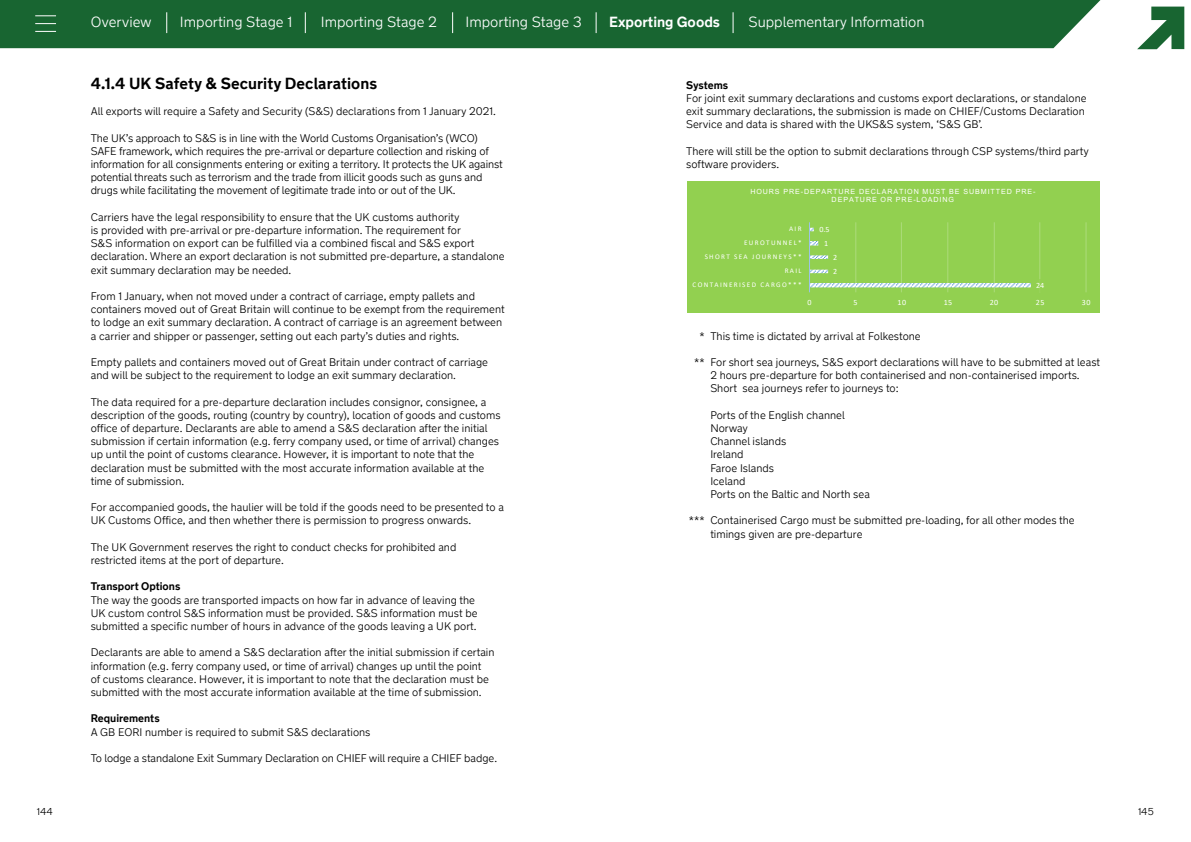
<style>
.page{position:relative;width:1191px;height:842px;background:#fff}
.page>*{position:absolute;margin:0;border:0;box-sizing:border-box;transform-origin:0 0}
.t1{font:700 16px "New Transport";letter-spacing:.005em;color:#000}
.t2{font:300 14.7px "New Transport";color:#fff}
.t3{font:700 14.7px "New Transport";color:#fff}
.t4{font:300 11px/13.2px "New Transport";color:#000}
.t5{font:700 11px "New Transport";color:#000}
.t6{font:300 10px "New Transport";color:#000}
.t7{font:8px "Calibri";letter-spacing:.05em;color:#fff}
.t8{font:7.1px/8.1px "Arial";letter-spacing:.125em;color:#fff;text-align:center}
.t9{font:7.1px "Calibri";letter-spacing:.19em;color:#fff}
</style>
<div class="page">
<div style="left:0;top:0;width:1101px;height:48px;background:#186531"></div>
<svg style="left:1137px;top:7px;width:47px;height:42px"></svg>
<svg style="left:166px;top:12px;width:1px;height:21px"></svg>
<svg style="left:305px;top:12px;width:1px;height:21px"></svg>
<svg style="left:452px;top:12px;width:1px;height:21px"></svg>
<svg style="left:595px;top:12px;width:1px;height:21px"></svg>
<svg style="left:732px;top:12px;width:1px;height:21px"></svg>
<svg style="left:35px;top:15px;width:21px;height:1px"></svg>
<svg style="left:35px;top:23px;width:21px;height:1px"></svg>
<svg style="left:35px;top:31px;width:21px;height:1px"></svg>
<div style="left:686px;top:182px;width:413px;height:131px;background:#92d050"></div>
<hr style="left:855px;top:222px;width:1px;height:70px;background:#fff;opacity:.25">
<hr style="left:901px;top:222px;width:1px;height:70px;background:#fff;opacity:.25">
<hr style="left:947px;top:222px;width:1px;height:70px;background:#fff;opacity:.25">
<hr style="left:994px;top:222px;width:1px;height:70px;background:#fff;opacity:.25">
<hr style="left:1039px;top:222px;width:1px;height:70px;background:#a4d76d">
<hr style="left:1085px;top:222px;width:1px;height:70px;background:#9ed563">
<svg style="left:810px;top:228px;width:221px;height:59px"></svg>
<hr style="left:809px;top:222px;width:1px;height:70px;background:#9dc3e6">
<div style="left:1033px;top:279px;width:14px;height:13px;background:#92d050"></div>
<div style="left:830px;top:265px;width:10px;height:13px;background:#92d050"></div>
<div style="left:830px;top:251px;width:10px;height:13px;background:#92d050"></div>
<div style="left:821px;top:237px;width:10px;height:13px;background:#92d050"></div>
<div style="left:817px;top:223px;width:15px;height:13px;background:#92d050"></div>
<h2 class="t2" style="left:91px;top:13px;width:62px">Overview</h2>
<h2 class="t2" style="left:180px;top:13px;width:114px">Importing Stage 1</h2>
<h2 class="t2" style="left:321px;top:13px;width:118px">Importing Stage 2</h2>
<h2 class="t2" style="left:465px;top:13px;width:118px">Importing Stage 3</h2>
<h2 class="t3" style="left:609px;top:13px;width:112px">Exporting Goods</h2>
<h2 class="t2" style="left:748px;top:13px;width:178px">Supplementary Information</h2>
<h1 class="t1" style="left:91px;top:73px;width:288px">4.1.4 UK Safety &amp; Security Declarations</h1>
<p class="t4" style="left:91px;top:105px;width:406px">All exports will require a Safety and Security (S&amp;S) declarations from 1 January 2021.</p>
<p class="t4" style="left:91px;top:131px;width:413px">The UK’s approach to S&amp;S is in line with the World Customs Organisation’s (WCO)<br>SAFE framework, which requires the pre-arrival or departure collection and risking of information for all consignments entering or exiting a territory. It protects the UK against potential threats such as terrorism and the trade from illicit goods such as guns and drugs while facilitating the movement of legitimate trade into or out of the UK.</p>
<p class="t4" style="left:91px;top:210px;width:415px">Carriers have the legal responsibility to ensure that the UK customs authority<br>is provided with pre-arrival or pre-departure information. The requirement for<br>S&amp;S information on export can be fulfilled via a combined fiscal and S&amp;S export declaration. Where an export declaration is not submitted pre-departure, a standalone exit summary declaration may be needed.</p>
<p class="t4" style="left:91px;top:290px;width:415px">From 1 January, when not moved under a contract of carriage, empty pallets and containers moved out of Great Britain will continue to be exempt from the requirement to lodge an exit summary declaration. A contract of carriage is an agreement between a carrier and shipper or passenger, setting out each party’s duties and rights.</p>
<p class="t4" style="left:91px;top:356px;width:399px">Empty pallets and containers moved out of Great Britain under contract of carriage and will be subject to the requirement to lodge an exit summary declaration.</p>
<p class="t4" style="left:91px;top:395px;width:411px">The data required for a pre-departure declaration includes consignor, consignee, a description of the goods, routing (country by country), location of goods and customs office of departure. Declarants are able to amend a S&amp;S declaration after the initial submission if certain information (e.g. ferry company used, or time of arrival) changes up until the point of customs clearance. However, it is important to note that the declaration must be submitted with the most accurate information available at the time of submission.</p>
<p class="t4" style="left:91px;top:501px;width:415px">For accompanied goods, the haulier will be told if the goods need to be presented to a<br>UK Customs Office, and then whether there is permission to progress onwards.</p>
<p class="t4" style="left:91px;top:540px;width:367px">The UK Government reserves the right to conduct checks for prohibited and restricted items at the port of departure.</p>
<p class="t5" style="left:91px;top:580px;width:91px">Transport Options</p>
<p class="t4" style="left:91px;top:593px;width:388px">The way the goods are transported impacts on how far in advance of leaving the<br>UK custom control S&amp;S information must be provided. S&amp;S information must be submitted a specific number of hours in advance of the goods leaving a UK port.</p>
<p class="t4" style="left:91px;top:646px;width:405px">Declarants are able to amend a S&amp;S declaration after the initial submission if certain information (e.g. ferry company used, or time of arrival) changes up until the point<br>of customs clearance. However, it is important to note that the declaration must be submitted with the most accurate information available at the time of submission.</p>
<p class="t5" style="left:91px;top:712px;width:70px">Requirements</p>
<p class="t4" style="left:91px;top:725px;width:281px">A GB EORI number is required to submit S&amp;S declarations</p>
<p class="t4" style="left:91px;top:752px;width:408px">To lodge a standalone Exit Summary Declaration on CHIEF will require a CHIEF badge.</p>
<p class="t5" style="left:686px;top:78px;width:44px">Systems</p>
<p class="t4" style="left:686px;top:92px;width:402px">For joint exit summary declarations and customs export declarations, or standalone exit summary declarations, the submission is made on CHIEF/Customs Declaration<br>Service and data is shared with the UKS&amp;S system, ‘S&amp;S GB’.</p>
<p class="t4" style="left:686px;top:144px;width:404px">There will still be the option to submit declarations through CSP systems/third party software providers.</p>
<p class="t8" style="left:750px;top:187px;width:287px">HOURS PRE-DEPARTURE DECLARATION MUST BE SUBMITTED PRE-<br>DEPATURE OR PRE-LOADING</p>
<p class="t9" style="left:789px;top:224px;width:14px">AIR</p>
<p class="t7" style="left:819px;top:224px;width:12px">0.5</p>
<p class="t9" style="left:744px;top:238px;width:59px">EUROTUNNEL*</p>
<p class="t7" style="left:824px;top:238px;width:6px">1</p>
<p class="t9" style="left:704px;top:252px;width:98px">SHORT SEA JOURNEYS**</p>
<p class="t7" style="left:833px;top:252px;width:6px">2</p>
<p class="t9" style="left:784px;top:266px;width:18px">RAIL</p>
<p class="t7" style="left:833px;top:266px;width:6px">2</p>
<p class="t9" style="left:692px;top:280px;width:111px">CONTAINERISED CARGO***</p>
<p class="t7" style="left:1036px;top:280px;width:10px">24</p>
<p class="t7" style="left:807px;top:297px;width:6px">0</p>
<p class="t7" style="left:853px;top:297px;width:6px">5</p>
<p class="t7" style="left:897px;top:297px;width:10px">10</p>
<p class="t7" style="left:943px;top:297px;width:10px">15</p>
<p class="t7" style="left:989px;top:297px;width:10px">20</p>
<p class="t7" style="left:1035px;top:297px;width:10px">25</p>
<p class="t7" style="left:1082px;top:297px;width:10px">30</p>
<p class="t4" style="left:699px;top:329px;width:223px">* This time is dictated by arrival at Folkestone</p>
<p class="t4" style="left:710px;top:356px;width:391px;text-indent:-16px">** For short sea journeys, S&amp;S export declarations will have to be submitted at least<br>2 hours pre-departure for both containerised and non-containerised imports.<br>Short sea journeys refer to journeys to:</p>
<p class="t4" style="left:710px;top:408px;width:161px">Ports of the English channel<br>Norway<br>Channel islands<br>Ireland<br>Faroe Islands<br>Iceland<br>Ports on the Baltic and North sea</p>
<p class="t4" style="left:710px;top:514px;width:366px;text-indent:-21px">*** Containerised Cargo must be submitted pre-loading, for all other modes the timings given are pre-departure</p>
<p class="t6" style="left:37px;top:805px;width:17px">144</p>
<p class="t6" style="left:1138px;top:805px;width:17px">145</p>
</div>
